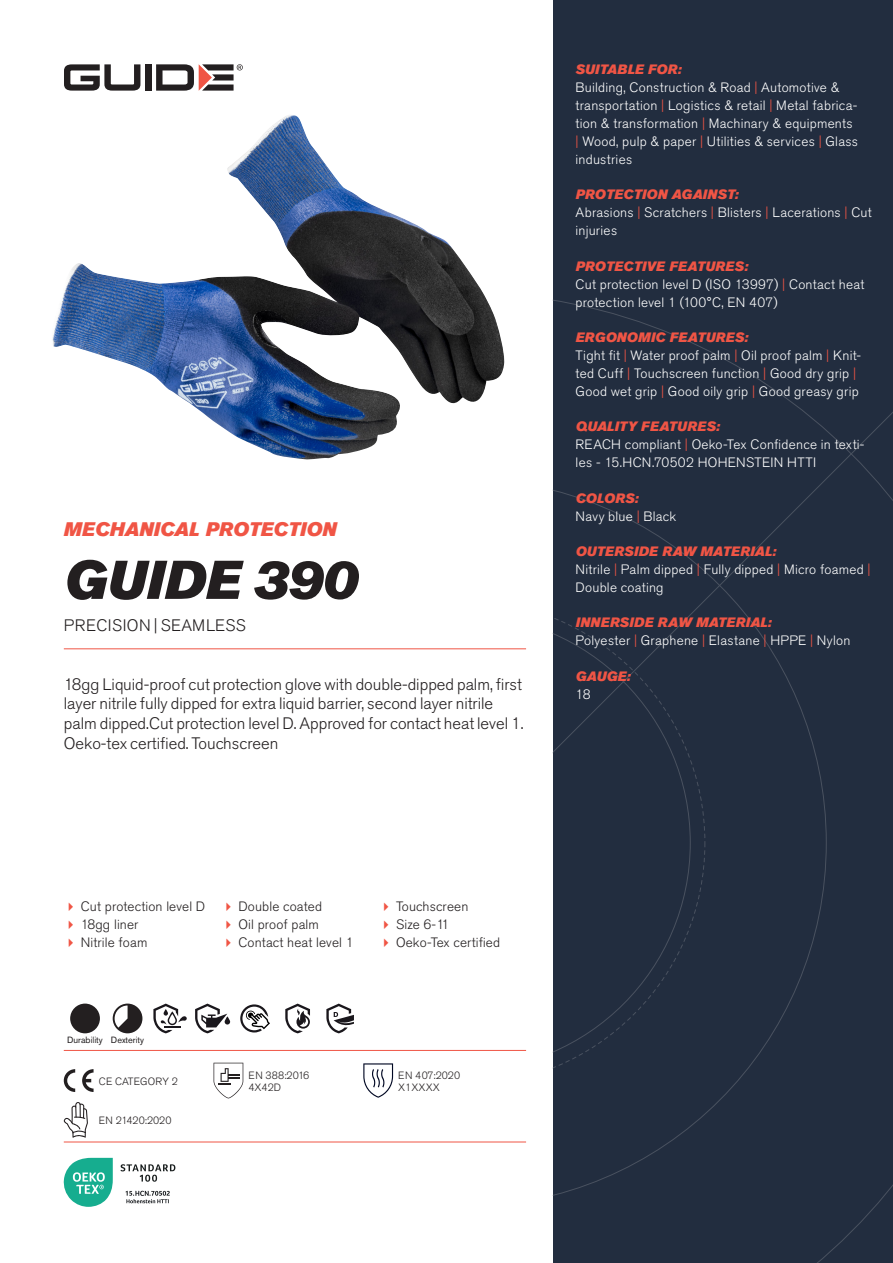
<style>
.page{position:relative;width:893px;height:1263px;background:#fff}
.page>*{position:absolute;margin:0;border:0;box-sizing:border-box;transform-origin:0 0}
.Rubrik{font:italic 54px "Akzidenz Grotesk Pro Super";color:#231f20}
.Överrubrik{font:italic 19.5px "Akzidenz Grotesk Pro Super";color:#f05545}
.Ingress{font:300 16.5px/19.8px "Akzidenz Grotesk Pro";color:#231f20}
.Product_-_AltSegment{font:300 16.5px "Akzidenz Grotesk Pro";letter-spacing:.03em;color:#231f20}
.Produkt_-_Brödtext{font:300 13.5px/18px "Akzidenz Grotesk Pro";letter-spacing:.02em;color:#fff}
.Produkt_-_Namn{font:italic 13.5px "Akzidenz Grotesk Pro Super";letter-spacing:.015em;color:#f05545}
.t1{font:300 13.5px "Akzidenz Grotesk Pro";letter-spacing:.01em;color:#231f20}
.t2{font:300 10.5px "Akzidenz Grotesk Pro";letter-spacing:.005em;color:#231f20}
.Produkt_-_Egenskaper{font:9px "Akzidenz Grotesk Pro";color:#231f20}
.s1{color:#f05545}
</style>
<div class="page">
<div style="left:145px;top:64px;width:7px;height:27px;background:#231f20"></div>
<svg style="left:156px;top:64px;width:87px;height:27px"></svg>
<svg style="left:64px;top:64px;width:76px;height:27px"></svg>
<div style="left:553px;top:0;width:340px;height:1263px;background:#222d3f"></div>
<svg style="left:553px;top:300px;width:340px;height:963px"></svg>
<hr style="left:64px;top:1050px;width:462px;height:1px;background:#f05545">
<hr style="left:64px;top:1142px;width:462px;height:1px;background:#f05545">
<div style="left:70px;top:1003px;width:30px;height:30px;background:#231f20;border-radius:50%"></div>
<svg style="left:113px;top:1003px;width:29px;height:30px"></svg>
<svg style="left:153px;top:1003px;width:34px;height:30px"></svg>
<svg style="left:195px;top:1003px;width:35px;height:30px"></svg>
<svg style="left:240px;top:1004px;width:30px;height:28px"></svg>
<svg style="left:285px;top:1003px;width:25px;height:30px"></svg>
<svg style="left:326px;top:1003px;width:28px;height:30px"></svg>
<svg style="left:64px;top:1069px;width:11px;height:23px"></svg>
<svg style="left:82px;top:1069px;width:12px;height:23px"></svg>
<svg style="left:214px;top:1063px;width:29px;height:35px"></svg>
<svg style="left:363px;top:1063px;width:30px;height:35px"></svg>
<svg style="left:64px;top:1102px;width:24px;height:36px"></svg>
<svg style="left:64px;top:1158px;width:49px;height:49px"></svg>
<svg style="left:121px;top:1164px;width:54px;height:18px"></svg>
<svg style="left:126px;top:1191px;width:44px;height:12px"></svg>
<img style="left:52px;top:115px;width:453px;height:345px">
<hr style="left:64px;top:648px;width:462px;height:1px;background:#f05545">
<p class="Överrubrik" style="left:64px;top:517px;width:274px">MECHANICAL PROTECTION</p>
<p class="Rubrik" style="left:64px;top:545px;width:295px">GUIDE 390</p>
<p class="Product_-_AltSegment" style="left:64px;top:615px;width:183px">PRECISION | SEAMLESS</p>
<p class="Ingress" style="left:64px;top:674px;width:461px">18gg Liquid-proof cut protection glove with double-dipped palm, first layer nitrile fully dipped for extra liquid barrier, second layer nitrile palm dipped.Cut protection level D. Approved for contact heat level 1.<br>Oeko-tex certified. Touchscreen</p>
<p class="Produkt_-_Namn" style="left:576px;top:60px;width:107px">SUITABLE FOR:</p>
<p class="Produkt_-_Brödtext" style="left:576px;top:78px;width:284px">Building, Construction &amp; Road <span class="s1">|</span> Automotive &amp; transportation <span class="s1">|</span> Logistics &amp; retail <span class="s1">|</span> Metal fabrica&shy;tion &amp; transformation <span class="s1">|</span> Machinary &amp; equipments <span class="s1">|</span> Wood, pulp &amp; paper <span class="s1">|</span> Utilities &amp; services <span class="s1">|</span> Glass industries</p>
<p class="Produkt_-_Namn" style="left:576px;top:186px;width:164px">PROTECTION AGAINST:</p>
<p class="Produkt_-_Brödtext" style="left:576px;top:204px;width:298px">Abrasions <span class="s1">|</span> Scratchers <span class="s1">|</span> Blisters <span class="s1">|</span> Lacerations <span class="s1">|</span> Cut injuries</p>
<p class="Produkt_-_Namn" style="left:576px;top:257px;width:174px">PROTECTIVE FEATURES:</p>
<p class="Produkt_-_Brödtext" style="left:576px;top:275px;width:290px">Cut protection level D (ISO 13997) <span class="s1">|</span> Contact heat protection level 1 (100°C, EN 407)</p>
<p class="Produkt_-_Namn" style="left:576px;top:328px;width:174px">ERGONOMIC FEATURES:</p>
<p class="Produkt_-_Brödtext" style="left:576px;top:346px;width:287px">Tight fit <span class="s1">|</span> Water proof palm <span class="s1">|</span> Oil proof palm <span class="s1">|</span> Knit&shy;ted Cuff <span class="s1">|</span> Touchscreen function <span class="s1">|</span> Good dry grip <span class="s1">|<br></span>Good wet grip <span class="s1">|</span> Good oily grip <span class="s1">|</span> Good greasy grip</p>
<p class="Produkt_-_Namn" style="left:576px;top:418px;width:146px">QUALITY FEATURES:</p>
<p class="Produkt_-_Brödtext" style="left:576px;top:436px;width:290px">REACH compliant <span class="s1">|</span> Oeko-Tex Confidence in texti&shy;les - 15.HCN.70502 HOHENSTEIN HTTI</p>
<p class="Produkt_-_Namn" style="left:576px;top:489px;width:64px">COLORS:</p>
<p class="Produkt_-_Brödtext" style="left:576px;top:507px;width:102px">Navy blue <span class="s1">|</span> Black</p>
<p class="Produkt_-_Namn" style="left:576px;top:542px;width:202px">OUTERSIDE RAW MATERIAL:</p>
<p class="Produkt_-_Brödtext" style="left:576px;top:560px;width:297px">Nitrile <span class="s1">|</span> Palm dipped <span class="s1">|</span> Fully dipped <span class="s1">|</span> Micro foamed <span class="s1">|<br></span>Double coating</p>
<p class="Produkt_-_Namn" style="left:576px;top:614px;width:197px">INNERSIDE RAW MATERIAL:</p>
<p class="Produkt_-_Brödtext" style="left:576px;top:632px;width:276px">Polyester <span class="s1">|</span> Graphene <span class="s1">|</span> Elastane <span class="s1">|</span> HPPE <span class="s1">|</span> Nylon</p>
<p class="Produkt_-_Namn" style="left:576px;top:667px;width:56px">GAUGE:</p>
<p class="Produkt_-_Brödtext" style="left:576px;top:685px;width:17px">18</p>
<p class="t1" style="left:81px;top:898px;width:126px">Cut protection level D</p>
<p class="t1" style="left:81px;top:916px;width:59px">18gg liner</p>
<p class="t1" style="left:81px;top:934px;width:68px">Nitrile foam</p>
<p class="t1" style="left:238px;top:898px;width:85px">Double coated</p>
<p class="t1" style="left:238px;top:916px;width:82px">Oil proof palm</p>
<p class="t1" style="left:238px;top:934px;width:117px">Contact heat level 1</p>
<p class="Produkt_-_Egenskaper" style="left:67px;top:1034px;width:37px">Durability</p>
<p class="Produkt_-_Egenskaper" style="left:111px;top:1034px;width:35px">Dexterity</p>
<p class="t2" style="left:99px;top:1074px;width:81px">CE CATEGORY 2</p>
<p class="t2" style="left:99px;top:1113px;width:74px">EN 21420:2020</p>
<p class="t2" style="left:248px;top:1068px;width:62px">EN 388:2016</p>
<p class="t2" style="left:248px;top:1080px;width:34px">4X42D</p>
<p class="t1" style="left:396px;top:898px;width:74px">Touchscreen</p>
<p class="t1" style="left:396px;top:916px;width:55px">Size 6-11</p>
<p class="t1" style="left:396px;top:934px;width:105px">Oeko-Tex certified</p>
<p class="t2" style="left:398px;top:1068px;width:63px">EN 407:2020</p>
<p class="t2" style="left:398px;top:1080px;width:43px">X1XXXX</p>
</div>
